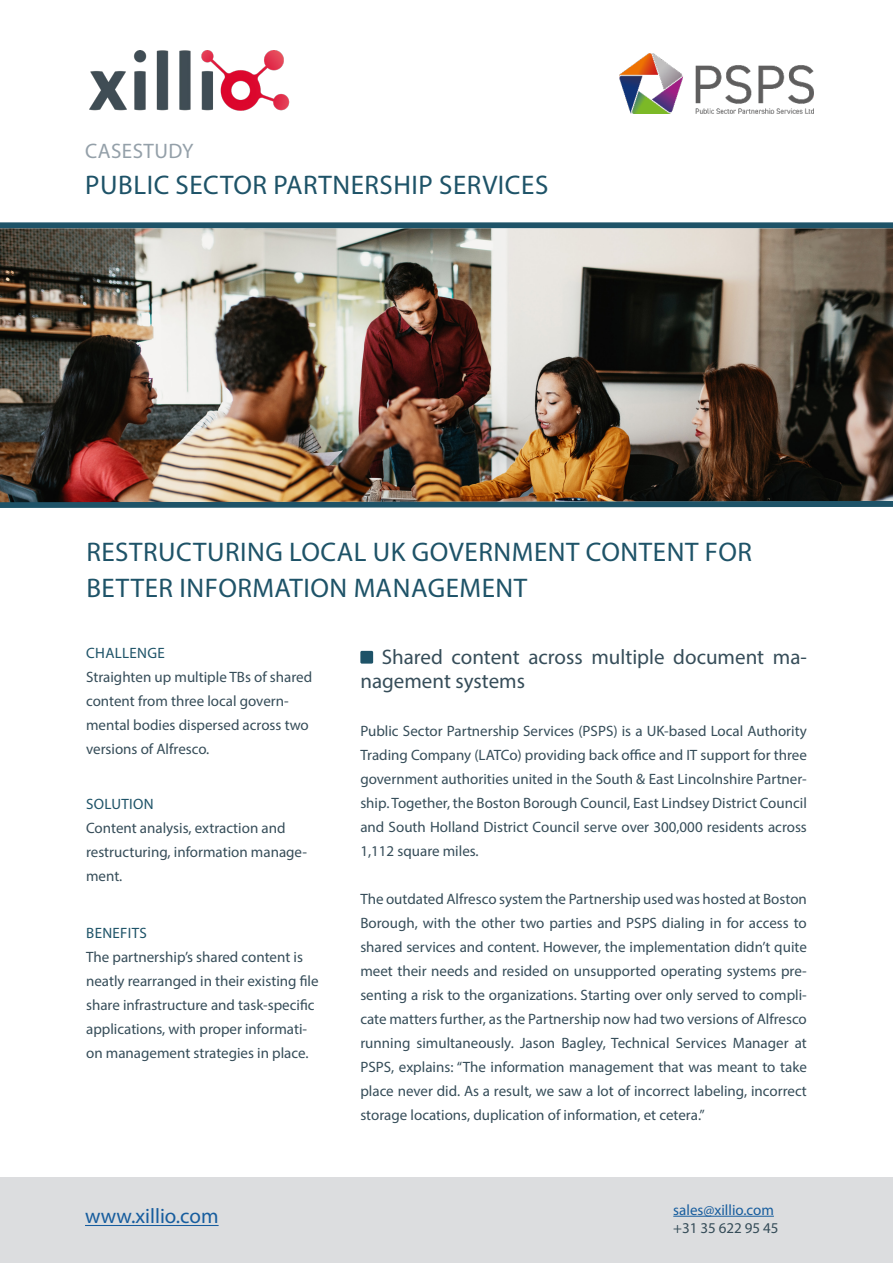
<style>
.page{position:relative;width:893px;height:1263px;background:#fff}
.page>*{position:absolute;margin:0;border:0;box-sizing:border-box;transform-origin:0 0}
.t1{font:27px/36px "Myriad Pro";letter-spacing:.02em;color:#1e5368}
.t2{font:21px/24px "Myriad Pro";color:#364d59}
.t3{font:21px "Myriad Pro";color:#175d9e}
.t4{font:21px "Myriad Pro";letter-spacing:.02em;color:#94a0a9}
.t5{font:15px/24px "Myriad Pro";color:#364d59}
.t6{font:15px "Myriad Pro";letter-spacing:.02em;color:#1e5368}
.t7{font:15px "Myriad Pro";color:#175d9e}
</style>
<div class="page">
<div style="left:0;top:1178px;width:893px;height:85px;background:#dcdddf"></div>
<div style="left:360px;top:651px;width:13px;height:13px;background:#1e5368"></div>
<hr style="left:85px;top:1225px;width:134px;height:1px;background:#175d9e">
<hr style="left:673px;top:1216px;width:101px;height:1px;background:#175d9e">
<div style="left:0;top:222px;width:893px;height:6px;background:#1e5368"></div>
<img style="left:89px;top:51px;width:200px;height:59px">
<svg style="left:0;top:502px;width:893px;height:6px;background:#326275"></svg>
<img style="left:0;top:228px;width:893px;height:274px">
<img style="left:620px;top:53px;width:194px;height:61px">
<p class="t4" style="left:85px;top:138px;width:110px">CASESTUDY</p>
<p class="t1" style="left:85px;top:167px;width:464px">PUBLIC SECTOR PARTNERSHIP SERVICES</p>
<p class="t1" style="left:86px;top:533px;width:667px">RESTRUCTURING LOCAL UK GOVERNMENT CONTENT FOR<br>BETTER INFORMATION MANAGEMENT</p>
<p class="t6" style="left:86px;top:644px;width:80px">CHALLENGE</p>
<p class="t5" style="left:86px;top:665px;width:228px">Straighten up multiple TBs of shared content from three local govern&shy;mental bodies dispersed across two versions of Alfresco.</p>
<p class="t6" style="left:86px;top:794px;width:69px">SOLUTION</p>
<p class="t5" style="left:86px;top:815px;width:223px">Content analysis, extraction and restructuring, information manage&shy;ment.</p>
<p class="t6" style="left:86px;top:923px;width:62px">BENEFITS</p>
<p class="t5" style="left:86px;top:944px;width:234px">The partnership’s shared content is neatly rearranged in their existing file share infrastructure and task-specific applications, with proper informati&shy;on management strategies in place.</p>
<p class="t2" style="left:360px;top:644px;width:448px;text-indent:21px">Shared content across multiple document ma&shy;nagement systems</p>
<p class="t5" style="left:360px;top:718px;width:448px;text-align:justify">Public Sector Partnership Services (PSPS) is a UK-based Local Authority Trading Company (LATCo) providing back office and IT support for three government authorities united in the South &amp; East Lincolnshire Partner&shy;ship. Together, the Boston Borough Council, East Lindsey District Council and South Holland District Council serve over 300,000 residents across 1,112 square miles.</p>
<p class="t5" style="left:360px;top:886px;width:448px;text-align:justify">The outdated Alfresco system the Partnership used was hosted at Boston Borough, with the other two parties and PSPS dialing in for access to shared services and content. However, the implementation didn’t quite meet their needs and resided on unsupported operating systems pre&shy;senting a risk to the organizations. Starting over only served to compli&shy;cate matters further, as the Partnership now had two versions of Alfresco running simultaneously. Jason Bagley, Technical Services Manager at PSPS, explains: “The information management that was meant to take place never did. As a result, we saw a lot of incorrect labeling, incorrect storage locations, duplication of information, et cetera.”</p>
<p class="t3" style="left:85px;top:1203px;width:135px">www.xillio.com</p>
<p class="t7" style="left:673px;top:1200px;width:102px">sales@xillio.com</p>
<p class="t5" style="left:673px;top:1215px;width:107px">+31 35 622 95 45</p>
</div>
